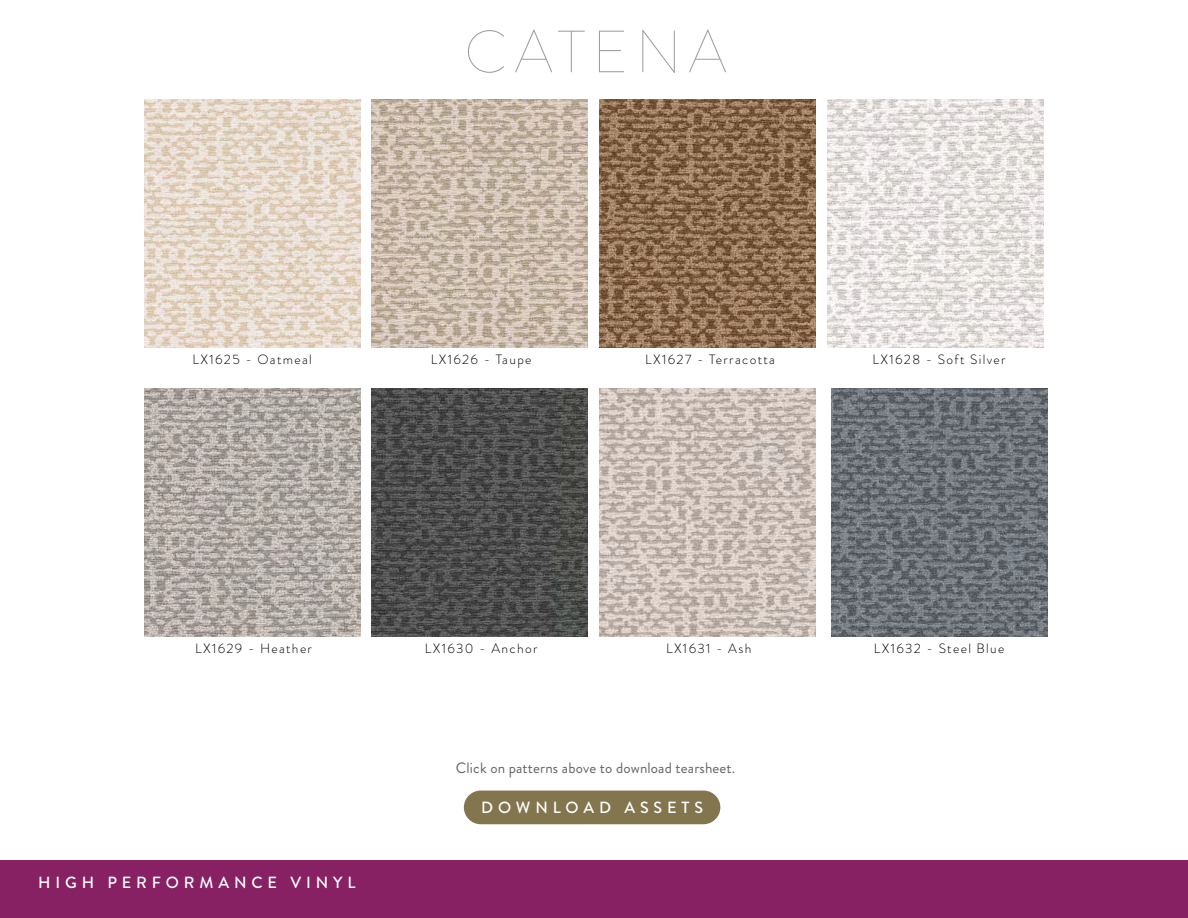
<style>
.page{position:relative;width:1188px;height:918px;background:#fff}
.page>*{position:absolute;margin:0;border:0;box-sizing:border-box;transform-origin:0 0}
.t1{font:100 59.4px "Brandon Grotesque";letter-spacing:.12em;color:#9d9fa2}
.t2{font:500 16.2px "Brandon Grotesque";letter-spacing:.3em;color:#fff}
.t3{font:15px "Brandon Grotesque";letter-spacing:.01em;color:#636466}
.t4{font:300 13.5px "Brandon Grotesque";letter-spacing:.1em;color:#000}
</style>
<div class="page">
<div style="left:464px;top:791px;width:256px;height:33px;background:#83754e"></div>
<div style="left:0;top:860px;width:1188px;height:58px;background:#882163"></div>
<img style="left:144px;top:388px;width:216px;height:249px">
<img style="left:144px;top:99px;width:216px;height:249px">
<img style="left:372px;top:99px;width:216px;height:249px">
<img style="left:599px;top:99px;width:216px;height:249px">
<img style="left:827px;top:99px;width:216px;height:249px">
<img style="left:831px;top:388px;width:216px;height:249px">
<img style="left:372px;top:388px;width:216px;height:249px">
<img style="left:599px;top:388px;width:216px;height:249px">
<h1 class="t1" style="left:464px;top:11px;width:264px">CATENA</h1>
<p class="t4" style="left:193px;top:350px;width:121px">LX1625 - Oatmeal</p>
<p class="t4" style="left:431px;top:350px;width:102px">LX1626 - Taupe</p>
<p class="t4" style="left:645px;top:350px;width:131px">LX1627 - Terracotta</p>
<p class="t4" style="left:872px;top:350px;width:135px">LX1628 - Soft Silver</p>
<p class="t4" style="left:195px;top:639px;width:119px">LX1629 - Heather</p>
<p class="t2" style="left:38px;top:871px;width:319px">HIGH PERFORMANCE VINYL</p>
<p class="t4" style="left:425px;top:639px;width:114px">LX1630 - Anchor</p>
<p class="t4" style="left:666px;top:639px;width:87px">LX1631 - Ash</p>
<p class="t4" style="left:874px;top:639px;width:132px">LX1632 - Steel Blue</p>
<p class="t3" style="left:456px;top:758px;width:281px">Click on patterns above to download tearsheet.</p>
<p class="t2" style="left:481px;top:796px;width:223px">DOWNLOAD ASSETS</p>
</div>
